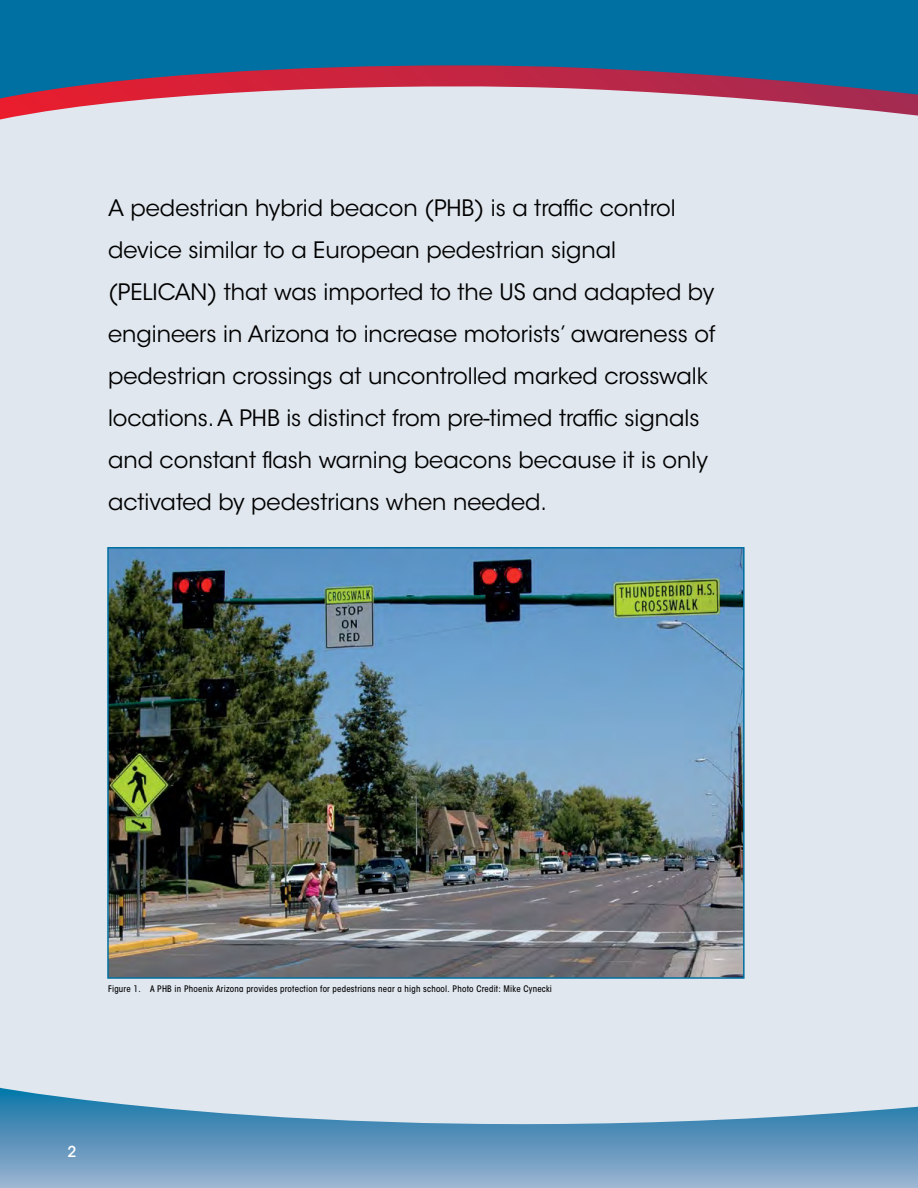
<style>
.page{position:relative;width:918px;height:1188px;background:#e0e7ef}
.page>*{position:absolute;margin:0;border:0;box-sizing:border-box;transform-origin:0 0}
.t1{font:22.5px/42px "ITC Avant Garde Std";color:#000}
.t2{font:500 15px "ITC Avant Garde Std";color:#fff}
.t3{font:500 condensed 9px "ITC Avant Garde Std";letter-spacing:.025em;color:#000}
</style>
<div class="page">
<svg style="left:0;top:1088px;width:918px;height:100px"></svg>
<div style="left:0;top:0;width:918px;height:65px;background:#006fa1"></div>
<svg style="left:0;top:65px;width:918px;height:55px"></svg>
<img style="left:110px;top:550px;width:632px;height:426px">
<div style="left:107px;top:547px;width:638px;height:432px;border:2px solid #006fa1"></div>
<p class="t1" style="left:108px;top:188px;width:609px">A pedestrian hybrid beacon (PHB) is a traffic control device similar to a European pedestrian signal (PELICAN) that was imported to the US and adapted by engineers in Arizona to increase motorists’ awareness of pedestrian crossings at uncontrolled marked crosswalk locations. A PHB is distinct from pre-timed traffic signals and constant flash warning beacons because it is only activated by pedestrians when needed.</p>
<p class="t3" style="left:108px;top:984px;width:446px">Figure 1. A PHB in Phoenix Arizona provides protection for pedestrians near a high school. Photo Credit: Mike Cynecki</p>
<p class="t2" style="left:68px;top:1142px;width:10px">2</p>
</div>
